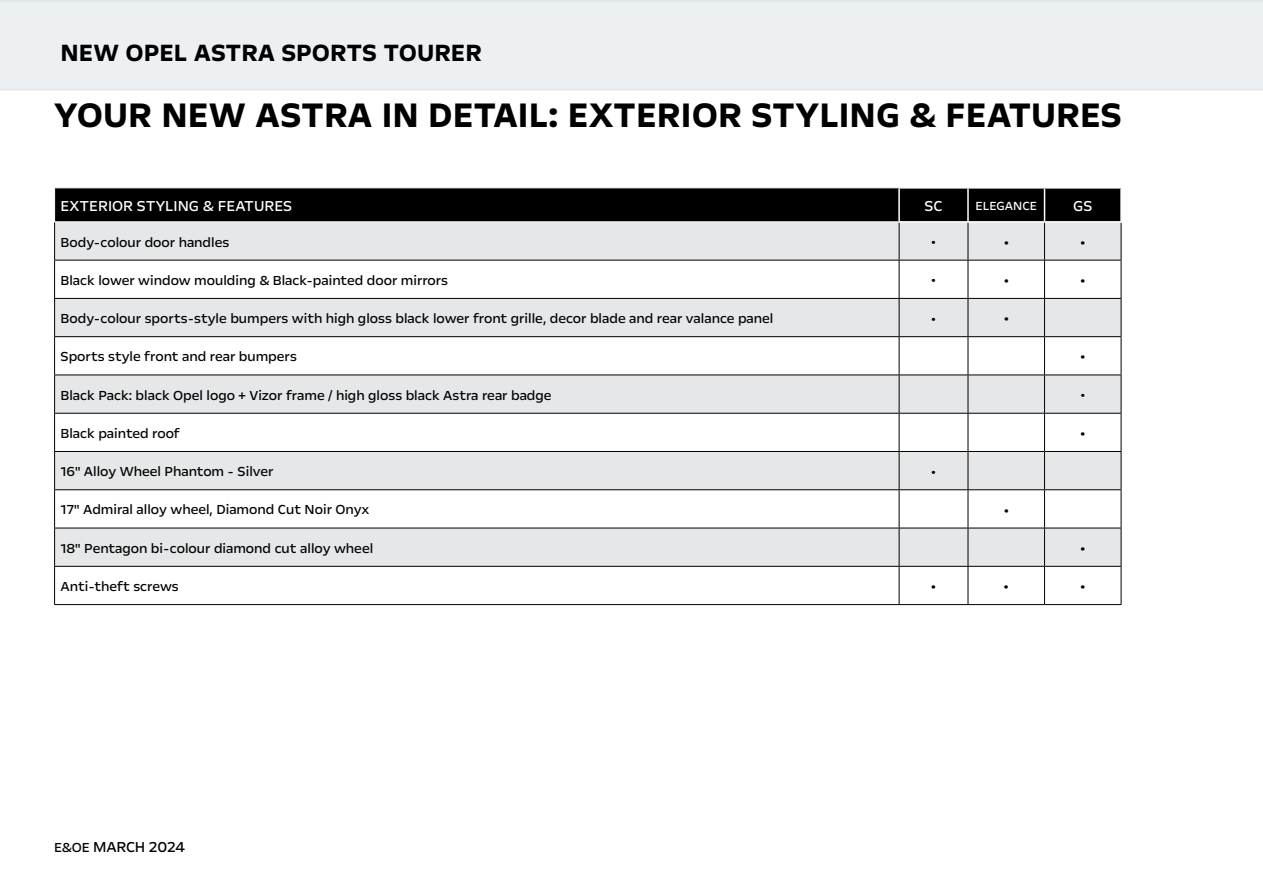
<style>
.page{position:relative;width:1263px;height:893px;background:#fff}
.page>*{position:absolute;margin:0;border:0;box-sizing:border-box;transform-origin:0 0}
.t1{font:700 39px "Opel Next";color:#000}
.t2{font:700 27px "Opel Next";color:#000}
.t3{font:18px "Opel Next";color:#000}
.t4{font:16.5px "Opel Next";color:#fff}
.t5{font:16.5px "Opel Next";color:#000}
.t6{font:15px "Opel Next";color:#000}
.t7{font:13.5px "Opel Next";color:#fff}
.s1{font-size:15px}
</style>
<div class="page">
<div style="left:0;top:0;width:1263px;height:90px;background:#edf0f2"></div>
<div style="left:55px;top:188px;width:1065px;height:33px;background:#000"></div>
<svg style="left:55px;top:222px;width:1066px;height:344px;fill:#e6e7e8"></svg>
<hr style="left:1044px;top:189px;width:1px;height:32px;background:#fff">
<hr style="left:54px;top:222px;width:1px;height:38px;background:#000">
<hr style="left:899px;top:223px;width:1px;height:37px;background:#000">
<hr style="left:968px;top:223px;width:1px;height:37px;background:#000">
<hr style="left:1044px;top:223px;width:1px;height:37px;background:#000">
<hr style="left:1121px;top:223px;width:1px;height:37px;background:#000">
<hr style="left:54px;top:260px;width:845px;height:1px;background:#000">
<hr style="left:54px;top:260px;width:1px;height:38px;background:#000">
<hr style="left:899px;top:260px;width:69px;height:1px;background:#000">
<hr style="left:899px;top:260px;width:1px;height:38px;background:#000">
<hr style="left:968px;top:260px;width:76px;height:1px;background:#000">
<hr style="left:968px;top:260px;width:1px;height:38px;background:#000">
<hr style="left:1044px;top:260px;width:77px;height:1px;background:#000">
<hr style="left:1044px;top:260px;width:1px;height:38px;background:#000">
<hr style="left:1121px;top:260px;width:1px;height:38px;background:#000">
<hr style="left:54px;top:298px;width:845px;height:1px;background:#000">
<hr style="left:54px;top:299px;width:1px;height:37px;background:#000">
<hr style="left:899px;top:298px;width:69px;height:1px;background:#000">
<hr style="left:899px;top:299px;width:1px;height:37px;background:#000">
<hr style="left:968px;top:298px;width:76px;height:1px;background:#000">
<hr style="left:968px;top:299px;width:1px;height:37px;background:#000">
<hr style="left:1044px;top:298px;width:77px;height:1px;background:#000">
<hr style="left:1044px;top:299px;width:1px;height:37px;background:#000">
<hr style="left:1121px;top:299px;width:1px;height:37px;background:#000">
<hr style="left:54px;top:336px;width:845px;height:1px;background:#000">
<hr style="left:54px;top:337px;width:1px;height:38px;background:#000">
<hr style="left:899px;top:336px;width:69px;height:1px;background:#000">
<hr style="left:899px;top:337px;width:1px;height:38px;background:#000">
<hr style="left:968px;top:336px;width:76px;height:1px;background:#000">
<hr style="left:968px;top:337px;width:1px;height:38px;background:#000">
<hr style="left:1044px;top:336px;width:77px;height:1px;background:#000">
<hr style="left:1044px;top:337px;width:1px;height:38px;background:#000">
<hr style="left:1121px;top:337px;width:1px;height:38px;background:#000">
<hr style="left:54px;top:375px;width:845px;height:1px;background:#000">
<hr style="left:54px;top:375px;width:1px;height:38px;background:#000">
<hr style="left:899px;top:375px;width:69px;height:1px;background:#000">
<hr style="left:899px;top:375px;width:1px;height:38px;background:#000">
<hr style="left:968px;top:375px;width:76px;height:1px;background:#000">
<hr style="left:968px;top:375px;width:1px;height:38px;background:#000">
<hr style="left:1044px;top:375px;width:77px;height:1px;background:#000">
<hr style="left:1044px;top:375px;width:1px;height:38px;background:#000">
<hr style="left:1121px;top:375px;width:1px;height:38px;background:#000">
<hr style="left:54px;top:413px;width:845px;height:1px;background:#000">
<hr style="left:54px;top:414px;width:1px;height:37px;background:#000">
<hr style="left:899px;top:413px;width:69px;height:1px;background:#000">
<hr style="left:899px;top:414px;width:1px;height:37px;background:#000">
<hr style="left:968px;top:413px;width:76px;height:1px;background:#000">
<hr style="left:968px;top:414px;width:1px;height:37px;background:#000">
<hr style="left:1044px;top:413px;width:77px;height:1px;background:#000">
<hr style="left:1044px;top:414px;width:1px;height:37px;background:#000">
<hr style="left:1121px;top:414px;width:1px;height:37px;background:#000">
<hr style="left:54px;top:451px;width:845px;height:1px;background:#000">
<hr style="left:54px;top:452px;width:1px;height:37px;background:#000">
<hr style="left:899px;top:451px;width:69px;height:1px;background:#000">
<hr style="left:899px;top:452px;width:1px;height:37px;background:#000">
<hr style="left:968px;top:451px;width:76px;height:1px;background:#000">
<hr style="left:968px;top:452px;width:1px;height:37px;background:#000">
<hr style="left:1044px;top:451px;width:77px;height:1px;background:#000">
<hr style="left:1044px;top:452px;width:1px;height:37px;background:#000">
<hr style="left:1121px;top:452px;width:1px;height:37px;background:#000">
<hr style="left:54px;top:489px;width:845px;height:1px;background:#000">
<hr style="left:54px;top:490px;width:1px;height:38px;background:#000">
<hr style="left:899px;top:489px;width:69px;height:1px;background:#000">
<hr style="left:899px;top:490px;width:1px;height:38px;background:#000">
<hr style="left:968px;top:489px;width:76px;height:1px;background:#000">
<hr style="left:968px;top:490px;width:1px;height:38px;background:#000">
<hr style="left:1044px;top:489px;width:77px;height:1px;background:#000">
<hr style="left:1044px;top:490px;width:1px;height:38px;background:#000">
<hr style="left:1121px;top:490px;width:1px;height:38px;background:#000">
<hr style="left:54px;top:528px;width:845px;height:1px;background:#000">
<hr style="left:54px;top:528px;width:1px;height:38px;background:#000">
<hr style="left:899px;top:528px;width:69px;height:1px;background:#000">
<hr style="left:899px;top:528px;width:1px;height:38px;background:#000">
<hr style="left:968px;top:528px;width:76px;height:1px;background:#000">
<hr style="left:968px;top:528px;width:1px;height:38px;background:#000">
<hr style="left:1044px;top:528px;width:77px;height:1px;background:#000">
<hr style="left:1044px;top:528px;width:1px;height:38px;background:#000">
<hr style="left:1121px;top:528px;width:1px;height:38px;background:#000">
<hr style="left:54px;top:566px;width:845px;height:1px;background:#000">
<hr style="left:54px;top:567px;width:1px;height:37px;background:#000">
<hr style="left:899px;top:566px;width:69px;height:1px;background:#000">
<hr style="left:899px;top:567px;width:1px;height:37px;background:#000">
<hr style="left:968px;top:566px;width:76px;height:1px;background:#000">
<hr style="left:968px;top:567px;width:1px;height:37px;background:#000">
<hr style="left:1044px;top:566px;width:77px;height:1px;background:#000">
<hr style="left:1044px;top:567px;width:1px;height:37px;background:#000">
<hr style="left:1121px;top:567px;width:1px;height:37px;background:#000">
<hr style="left:54px;top:604px;width:845px;height:1px;background:#000">
<hr style="left:899px;top:604px;width:69px;height:1px;background:#000">
<hr style="left:968px;top:604px;width:76px;height:1px;background:#000">
<hr style="left:1044px;top:604px;width:77px;height:1px;background:#000">
<hr style="left:898px;top:187px;width:70px;height:2px;background:#fff">
<hr style="left:898px;top:189px;width:2px;height:32px;background:#fff">
<hr style="left:968px;top:187px;width:76px;height:2px;background:#fff">
<hr style="left:967px;top:189px;width:2px;height:32px;background:#fff">
<hr style="left:1044px;top:187px;width:78px;height:2px;background:#fff">
<hr style="left:898px;top:221px;width:70px;height:2px;background:#fff">
<hr style="left:968px;top:221px;width:76px;height:2px;background:#fff">
<hr style="left:1044px;top:221px;width:78px;height:2px;background:#fff">
<h2 class="t2" style="left:61px;top:36px;width:423px">NEW OPEL ASTRA SPORTS TOURER</h2>
<h2 class="t2" style="left:54px;top:37px;width:318px">NEW OPEL ASTRA SPORTS</h2>
<h1 class="t1" style="left:54px;top:91px;width:1069px">YOUR NEW ASTRA IN DETAIL: EXTERIOR STYLING &amp; FEATURES</h1>
<p class="t4" style="left:61px;top:196px;width:233px">EXTERIOR STYLING &amp; FEATURES</p>
<p class="t4" style="left:924px;top:196px;width:19px">SC</p>
<p class="t7" style="left:975px;top:197px;width:63px">ELEGANCE</p>
<p class="t4" style="left:1073px;top:196px;width:21px">GS</p>
<p class="t6" style="left:61px;top:233px;width:170px">Body-colour door handles</p>
<p class="t5" style="left:930px;top:232px;width:8px">•</p>
<p class="t3" style="left:1003px;top:231px;width:8px">•</p>
<p class="t3" style="left:1079px;top:231px;width:8px">•</p>
<p class="t6" style="left:61px;top:271px;width:389px">Black lower window moulding &amp; Black-painted door mirrors</p>
<p class="t5" style="left:930px;top:270px;width:8px">•</p>
<p class="t3" style="left:1003px;top:269px;width:8px">•</p>
<p class="t3" style="left:1079px;top:269px;width:8px">•</p>
<p class="t6" style="left:61px;top:309px;width:714px">Body-colour sports-style bumpers with high gloss black lower front grille, decor blade and rear valance panel</p>
<p class="t5" style="left:930px;top:308px;width:8px">•</p>
<p class="t3" style="left:1003px;top:307px;width:8px">•</p>
<p class="t6" style="left:61px;top:347px;width:238px">Sports style front and rear bumpers</p>
<p class="t3" style="left:1079px;top:346px;width:8px">•</p>
<p class="t6" style="left:61px;top:386px;width:493px">Black Pack: black Opel logo + Vizor frame / high gloss black Astra rear badge</p>
<p class="t5" style="left:1080px;top:385px;width:8px">•</p>
<p class="t6" style="left:61px;top:424px;width:121px">Black painted roof</p>
<p class="t3" style="left:1079px;top:422px;width:8px">•</p>
<p class="t6" style="left:61px;top:462px;width:214px">16" Alloy Wheel Phantom - Silver</p>
<p class="t5" style="left:930px;top:461px;width:8px">•</p>
<p class="t6" style="left:61px;top:500px;width:310px">17" Admiral alloy wheel, Diamond Cut Noir Onyx</p>
<p class="t3" style="left:1003px;top:499px;width:8px">•</p>
<p class="t6" style="left:61px;top:539px;width:314px">18" Pentagon bi-colour diamond cut alloy wheel</p>
<p class="t3" style="left:1079px;top:537px;width:8px">•</p>
<p class="t6" style="left:61px;top:577px;width:120px">Anti-theft screws</p>
<p class="t3" style="left:930px;top:575px;width:8px">•</p>
<p class="t3" style="left:1003px;top:575px;width:8px">•</p>
<p class="t3" style="left:1079px;top:575px;width:8px">•</p>
<p class="t5" style="left:54px;top:837px;width:133px"><span class="s1">E&amp;OE</span> MARCH 2024</p>
</div>
